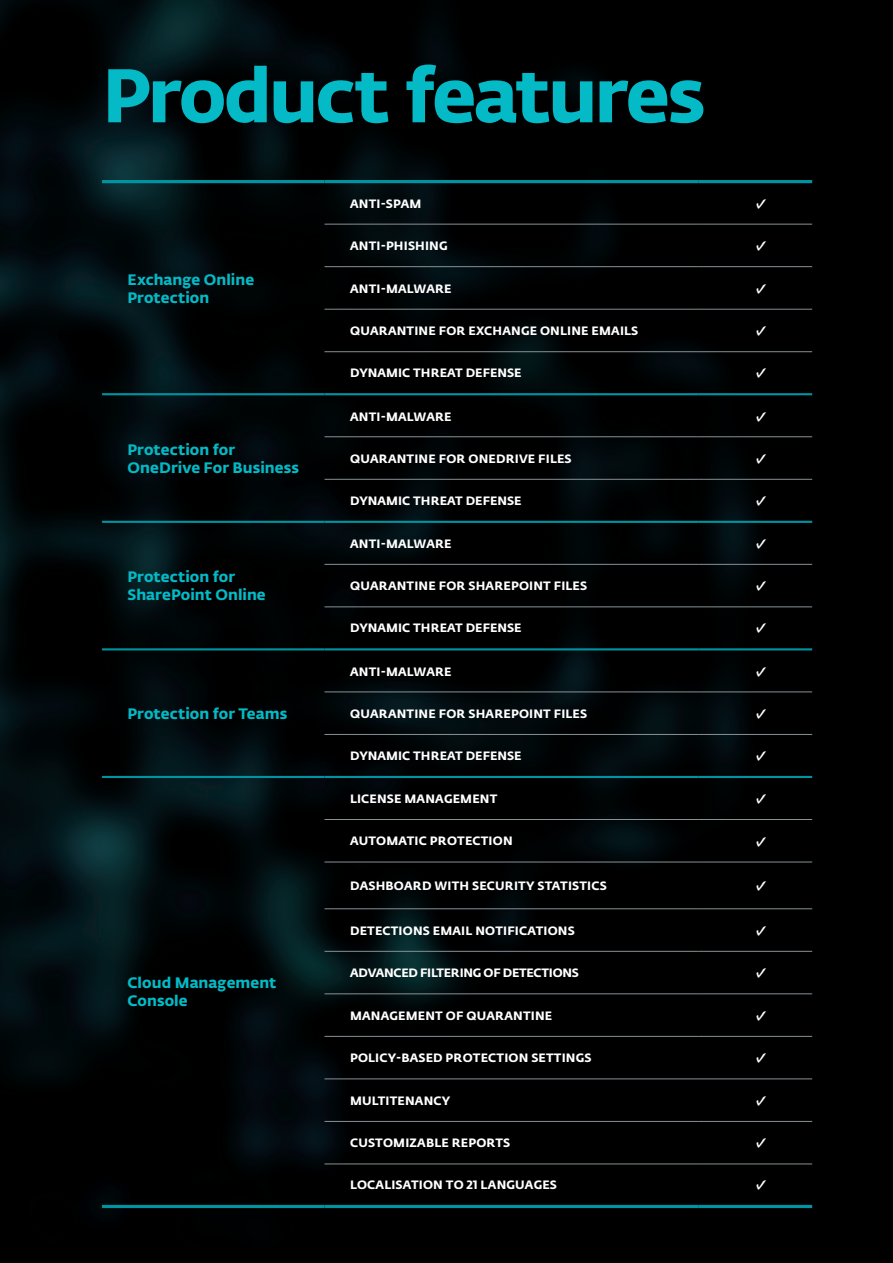
<style>
.page{position:relative;width:893px;height:1263px;background:#fff}
.page>*{position:absolute;margin:0;border:0;box-sizing:border-box;transform-origin:0 0}
.Headline_1{font:75px "Fedra Sans Alt Pro Bold LF";letter-spacing:-.035em;color:#03bac6}
.Perex{font:22.5px "Fedra Sans Alt Pro Bold LF";color:#fff}
.Headline_3{font:15px/18px "Fedra Sans Alt Pro Bold LF";letter-spacing:.005em;color:#03bac6}
.t1{font:12px "Fedra Sans Alt Pro Bold LF";letter-spacing:.015em;color:#fff}
.t2{font:12px "Fedra Sans Alt Pro Bold LF";letter-spacing:-.02em;color:#fff}
</style>
<div class="page">
<img style="left:0;top:0;width:893px;height:1263px">
<hr style="left:102px;top:776px;width:222px;height:2px;background:#0094a2">
<hr style="left:102px;top:180px;width:222px;height:3px;background:#0094a2">
<hr style="left:324px;top:180px;width:375px;height:3px;background:#0094a2">
<hr style="left:699px;top:180px;width:113px;height:3px;background:#0094a2">
<hr style="left:102px;top:1205px;width:222px;height:3px;background:#0094a2">
<hr style="left:324px;top:1205px;width:375px;height:3px;background:#0094a2">
<hr style="left:699px;top:1205px;width:113px;height:3px;background:#0094a2">
<hr style="left:102px;top:521px;width:222px;height:2px;background:#0094a2">
<hr style="left:102px;top:648px;width:222px;height:2px;background:#0094a2">
<hr style="left:324px;top:351px;width:375px;height:1px;background:#879196">
<hr style="left:699px;top:351px;width:113px;height:1px;background:#879196">
<hr style="left:324px;top:436px;width:375px;height:1px;background:#879196">
<hr style="left:699px;top:436px;width:113px;height:1px;background:#879196">
<hr style="left:324px;top:479px;width:375px;height:1px;background:#879196">
<hr style="left:699px;top:479px;width:113px;height:1px;background:#879196">
<hr style="left:324px;top:224px;width:375px;height:1px;background:#879196">
<hr style="left:699px;top:224px;width:113px;height:1px;background:#879196">
<hr style="left:324px;top:266px;width:375px;height:1px;background:#879196">
<hr style="left:699px;top:266px;width:113px;height:1px;background:#879196">
<hr style="left:324px;top:309px;width:375px;height:1px;background:#879196">
<hr style="left:699px;top:309px;width:113px;height:1px;background:#879196">
<hr style="left:324px;top:819px;width:375px;height:1px;background:#879196">
<hr style="left:699px;top:819px;width:113px;height:1px;background:#879196">
<hr style="left:324px;top:862px;width:375px;height:1px;background:#879196">
<hr style="left:699px;top:862px;width:113px;height:1px;background:#879196">
<hr style="left:324px;top:908px;width:375px;height:1px;background:#879196">
<hr style="left:699px;top:908px;width:113px;height:1px;background:#879196">
<hr style="left:324px;top:951px;width:375px;height:1px;background:#879196">
<hr style="left:699px;top:951px;width:113px;height:1px;background:#879196">
<hr style="left:324px;top:993px;width:375px;height:1px;background:#879196">
<hr style="left:699px;top:993px;width:113px;height:1px;background:#879196">
<hr style="left:324px;top:1036px;width:375px;height:1px;background:#879196">
<hr style="left:699px;top:1036px;width:113px;height:1px;background:#879196">
<hr style="left:324px;top:1079px;width:375px;height:1px;background:#879196">
<hr style="left:699px;top:1079px;width:113px;height:1px;background:#879196">
<hr style="left:324px;top:1121px;width:375px;height:1px;background:#879196">
<hr style="left:699px;top:1121px;width:113px;height:1px;background:#879196">
<hr style="left:324px;top:1164px;width:375px;height:1px;background:#879196">
<hr style="left:699px;top:1164px;width:113px;height:1px;background:#879196">
<hr style="left:102px;top:393px;width:222px;height:2px;background:#0094a2">
<hr style="left:324px;top:393px;width:375px;height:2px;background:#0094a2">
<hr style="left:324px;top:521px;width:375px;height:2px;background:#0094a2">
<hr style="left:324px;top:648px;width:375px;height:2px;background:#0094a2">
<hr style="left:324px;top:776px;width:375px;height:2px;background:#0094a2">
<hr style="left:699px;top:393px;width:113px;height:2px;background:#0094a2">
<hr style="left:699px;top:521px;width:113px;height:2px;background:#0094a2">
<hr style="left:699px;top:648px;width:113px;height:2px;background:#0094a2">
<hr style="left:699px;top:776px;width:113px;height:2px;background:#0094a2">
<hr style="left:324px;top:564px;width:375px;height:1px;background:#879196">
<hr style="left:324px;top:692px;width:375px;height:1px;background:#879196">
<hr style="left:699px;top:564px;width:113px;height:1px;background:#879196">
<hr style="left:699px;top:692px;width:113px;height:1px;background:#879196">
<hr style="left:324px;top:607px;width:375px;height:1px;background:#879196">
<hr style="left:324px;top:734px;width:375px;height:1px;background:#879196">
<hr style="left:699px;top:607px;width:113px;height:1px;background:#879196">
<hr style="left:699px;top:734px;width:113px;height:1px;background:#879196">
<p class="Headline_1" style="left:102px;top:36px;width:605px">Product features</p>
<p class="Headline_3" style="left:128px;top:270px;width:128px">Exchange Online<br>Protection</p>
<p class="Headline_3" style="left:128px;top:439px;width:173px">Protection for<br>OneDrive For Business</p>
<p class="Headline_3" style="left:128px;top:567px;width:140px">Protection for<br>SharePoint Online</p>
<p class="Headline_3" style="left:128px;top:703px;width:161px">Protection for Teams</p>
<p class="Headline_3" style="left:128px;top:973px;width:151px">Cloud Management<br>Console</p>
<p class="t1" style="left:350px;top:194px;width:73px">ANTI-SPAM</p>
<p class="Perex" style="left:752px;top:186px;width:17px">✓</p>
<p class="t1" style="left:350px;top:236px;width:99px">ANTI-PHISHING</p>
<p class="Perex" style="left:752px;top:228px;width:17px">✓</p>
<p class="t1" style="left:350px;top:279px;width:103px">ANTI-MALWARE</p>
<p class="Perex" style="left:752px;top:271px;width:17px">✓</p>
<p class="t1" style="left:350px;top:321px;width:290px">QUARANTINE FOR EXCHANGE ONLINE EMAILS</p>
<p class="Perex" style="left:752px;top:313px;width:17px">✓</p>
<p class="t1" style="left:350px;top:363px;width:173px">DYNAMIC THREAT DEFENSE</p>
<p class="Perex" style="left:752px;top:355px;width:17px">✓</p>
<p class="t1" style="left:350px;top:407px;width:103px">ANTI-MALWARE</p>
<p class="Perex" style="left:752px;top:399px;width:17px">✓</p>
<p class="t1" style="left:350px;top:449px;width:223px">QUARANTINE FOR ONEDRIVE FILES</p>
<p class="Perex" style="left:752px;top:441px;width:17px">✓</p>
<p class="t1" style="left:350px;top:491px;width:173px">DYNAMIC THREAT DEFENSE</p>
<p class="Perex" style="left:752px;top:483px;width:17px">✓</p>
<p class="t1" style="left:350px;top:534px;width:103px">ANTI-MALWARE</p>
<p class="Perex" style="left:752px;top:526px;width:17px">✓</p>
<p class="t1" style="left:350px;top:576px;width:239px">QUARANTINE FOR SHAREPOINT FILES</p>
<p class="Perex" style="left:752px;top:568px;width:17px">✓</p>
<p class="t1" style="left:350px;top:618px;width:173px">DYNAMIC THREAT DEFENSE</p>
<p class="Perex" style="left:752px;top:610px;width:17px">✓</p>
<p class="t1" style="left:350px;top:662px;width:103px">ANTI-MALWARE</p>
<p class="Perex" style="left:752px;top:654px;width:17px">✓</p>
<p class="t1" style="left:350px;top:704px;width:239px">QUARANTINE FOR SHAREPOINT FILES</p>
<p class="Perex" style="left:752px;top:696px;width:17px">✓</p>
<p class="t1" style="left:350px;top:746px;width:173px">DYNAMIC THREAT DEFENSE</p>
<p class="Perex" style="left:752px;top:738px;width:17px">✓</p>
<p class="t1" style="left:350px;top:789px;width:149px">LICENSE MANAGEMENT</p>
<p class="Perex" style="left:752px;top:781px;width:17px">✓</p>
<p class="t1" style="left:350px;top:831px;width:164px">AUTOMATIC PROTECTION</p>
<p class="Perex" style="left:752px;top:823px;width:17px">✓</p>
<p class="t1" style="left:350px;top:876px;width:258px">DASHBOARD WITH SECURITY STATISTICS</p>
<p class="Perex" style="left:752px;top:868px;width:17px">✓</p>
<p class="t1" style="left:350px;top:921px;width:226px">DETECTIONS EMAIL NOTIFICATIONS</p>
<p class="Perex" style="left:752px;top:913px;width:17px">✓</p>
<p class="t2" style="left:350px;top:963px;width:230px">ADVANCED FILTERING OF DETECTIONS</p>
<p class="Perex" style="left:752px;top:955px;width:17px">✓</p>
<p class="t1" style="left:350px;top:1006px;width:204px">MANAGEMENT OF QUARANTINE</p>
<p class="Perex" style="left:752px;top:998px;width:17px">✓</p>
<p class="t1" style="left:350px;top:1048px;width:243px">POLICY-BASED PROTECTION SETTINGS</p>
<p class="Perex" style="left:752px;top:1040px;width:17px">✓</p>
<p class="t1" style="left:350px;top:1091px;width:102px">MULTITENANCY</p>
<p class="Perex" style="left:752px;top:1083px;width:17px">✓</p>
<p class="t1" style="left:350px;top:1133px;width:162px">CUSTOMIZABLE REPORTS</p>
<p class="Perex" style="left:752px;top:1125px;width:17px">✓</p>
<p class="t1" style="left:350px;top:1175px;width:208px">LOCALISATION TO 21 LANGUAGES</p>
<p class="Perex" style="left:752px;top:1167px;width:17px">✓</p>
</div>
